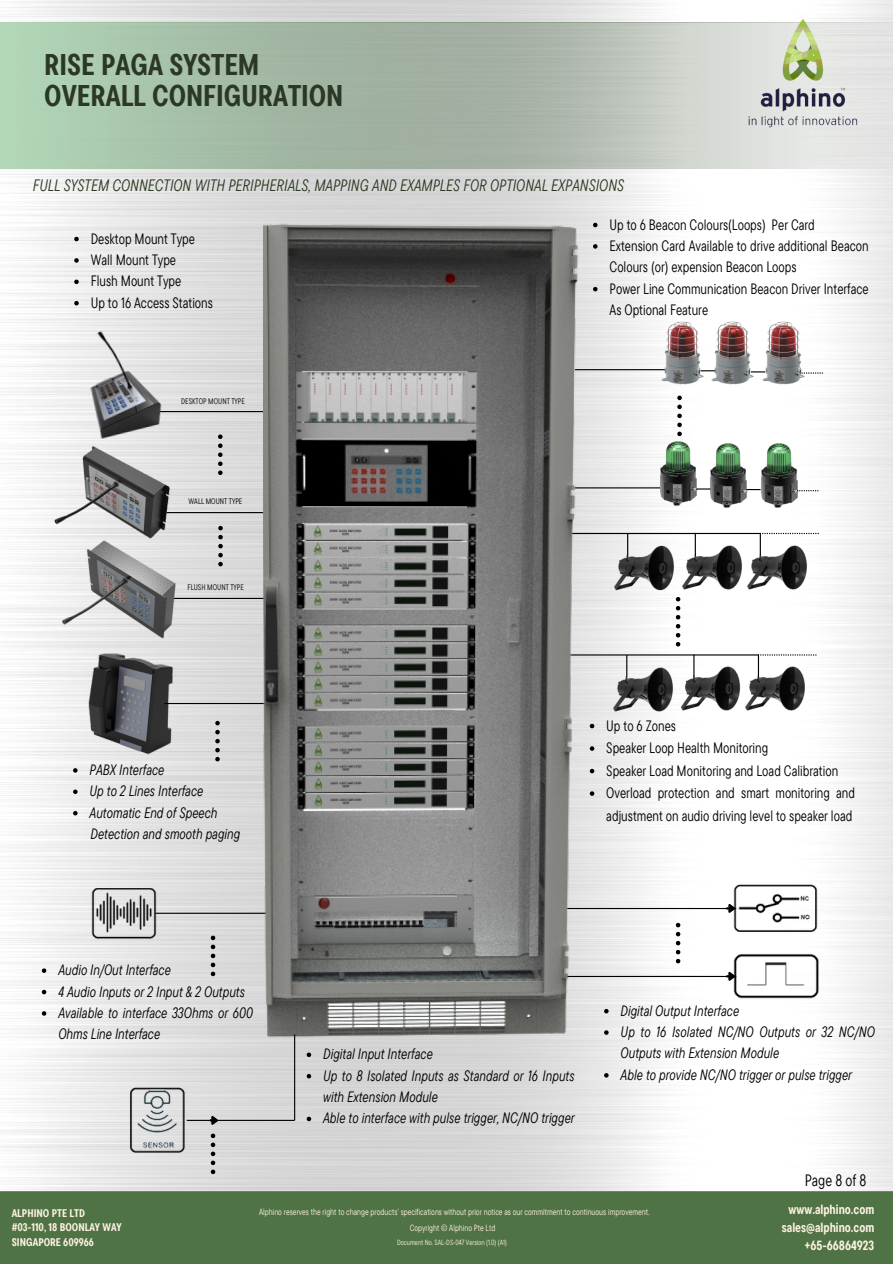
<style>
.page{position:relative;width:893px;height:1264px;background:#fff}
.page>*{position:absolute;margin:0;border:0;box-sizing:border-box;transform-origin:0 0}
.t1{font:700 29.85px "TT Commons Pro Cond";color:#2b3825}
.t2{font:italic 16.5px "TT Commons Pro Cond";color:#2c3a23}
.t3{font:16.5px "TT Commons Pro Cond";color:#000}
.t4{font:italic 15px/21.3px "TT Commons Pro Cond";color:#000}
.t5{font:15px/21.3px "TT Commons Pro Cond";color:#000}
.t6{font:700 13.2px "TT Commons Pro Cond";color:#fdf1e2}
.t7{font:700 11.1px "TT Commons Pro Cond";color:#fdf1e2}
.t8{font:9px "TT Commons Pro Cond";color:#fdf1e2}
.t9{font:8.1px "TT Commons Pro Cond";color:#000}
.t10{font:7.5px "TT Commons Pro Cond";color:#fdf1e2}
</style>
<div class="page">
<img style="left:0;top:0;width:892px;height:1191px">
<svg style="left:0;top:22px;width:892px;height:147px;background:#b1c2b2"></svg>
<div style="left:0;top:1191px;width:892px;height:72px;background:#4f7344"></div>
<hr style="left:153px;top:411px;width:135px;height:1px;background:#000">
<img style="left:737px;top:19px;width:133px;height:110px">
<img style="left:79px;top:326px;width:88px;height:115px">
<hr style="left:574px;top:369px;width:91px;height:1px;background:#000">
<img style="left:660px;top:317px;width:45px;height:68px">
<img style="left:710px;top:317px;width:45px;height:68px">
<img style="left:761px;top:317px;width:45px;height:68px">
<svg style="left:700px;top:370px;width:14px;height:1px"></svg>
<svg style="left:750px;top:371px;width:15px;height:1px"></svg>
<svg style="left:801px;top:372px;width:21px;height:1px"></svg>
<hr style="left:574px;top:487px;width:86px;height:1px;background:#000">
<img style="left:655px;top:437px;width:48px;height:72px">
<img style="left:705px;top:439px;width:48px;height:72px">
<img style="left:756px;top:439px;width:47px;height:72px">
<svg style="left:696px;top:488px;width:14px;height:1px"></svg>
<svg style="left:746px;top:489px;width:14px;height:1px"></svg>
<svg style="left:796px;top:490px;width:22px;height:1px"></svg>
<svg style="left:677px;top:395px;width:4px;height:41px"></svg>
<svg style="left:218px;top:434px;width:4px;height:41px"></svg>
<hr style="left:507px;top:533px;width:253px;height:1px;background:#000">
<img style="left:612px;top:544px;width:62px;height:47px">
<svg style="left:627px;top:534px;width:1px;height:22px"></svg>
<img style="left:679px;top:543px;width:63px;height:48px">
<svg style="left:694px;top:534px;width:1px;height:22px"></svg>
<img style="left:744px;top:543px;width:63px;height:48px">
<svg style="left:759px;top:533px;width:59px;height:23px"></svg>
<hr style="left:507px;top:654px;width:251px;height:1px;background:#000">
<svg style="left:760px;top:654px;width:56px;height:1px"></svg>
<img style="left:611px;top:665px;width:62px;height:47px">
<svg style="left:626px;top:655px;width:1px;height:22px"></svg>
<img style="left:678px;top:665px;width:62px;height:47px">
<svg style="left:693px;top:654px;width:1px;height:23px"></svg>
<img style="left:742px;top:665px;width:62px;height:47px">
<hr style="left:757px;top:654px;width:2px;height:23px;background:#000">
<hr style="left:166px;top:512px;width:135px;height:1px;background:#000">
<hr style="left:173px;top:598px;width:134px;height:1px;background:#000">
<img style="left:60px;top:534px;width:120px;height:112px">
<img style="left:49px;top:443px;width:125px;height:99px">
<svg style="left:218px;top:526px;width:5px;height:40px"></svg>
<img style="left:83px;top:647px;width:98px;height:111px">
<hr style="left:164px;top:703px;width:135px;height:1px;background:#000">
<hr style="left:155px;top:912px;width:135px;height:1px;background:#000">
<svg style="left:211px;top:935px;width:4px;height:41px"></svg>
<img style="left:733px;top:882px;width:85px;height:53px">
<svg style="left:726px;top:901px;width:11px;height:15px"></svg>
<hr style="left:566px;top:908px;width:170px;height:1px;background:#000">
<svg style="left:675px;top:922px;width:5px;height:41px"></svg>
<img style="left:733px;top:949px;width:86px;height:52px">
<img style="left:263px;top:200px;width:317px;height:861px">
<svg style="left:675px;top:597px;width:5px;height:49px"></svg>
<svg style="left:215px;top:721px;width:5px;height:40px"></svg>
<img style="left:127px;top:1085px;width:60px;height:70px">
<hr style="left:187px;top:1119px;width:107px;height:1px;background:#000">
<hr style="left:294px;top:1034px;width:1px;height:86px;background:#000">
<svg style="left:209px;top:1113px;width:12px;height:61px"></svg>
<svg style="left:726px;top:969px;width:11px;height:15px"></svg>
<hr style="left:567px;top:975px;width:169px;height:2px;background:#000">
<img style="left:91px;top:888px;width:66px;height:51px">
<svg style="left:589px;top:723px;width:5px;height:5px"></svg>
<svg style="left:589px;top:746px;width:5px;height:4px"></svg>
<svg style="left:589px;top:768px;width:5px;height:5px"></svg>
<svg style="left:589px;top:791px;width:5px;height:4px"></svg>
<svg style="left:74px;top:237px;width:5px;height:4px"></svg>
<svg style="left:74px;top:258px;width:5px;height:5px"></svg>
<svg style="left:74px;top:279px;width:5px;height:5px"></svg>
<svg style="left:74px;top:301px;width:5px;height:4px"></svg>
<svg style="left:593px;top:223px;width:4px;height:4px"></svg>
<svg style="left:593px;top:244px;width:4px;height:5px"></svg>
<svg style="left:593px;top:287px;width:4px;height:4px"></svg>
<svg style="left:73px;top:768px;width:5px;height:4px"></svg>
<svg style="left:73px;top:789px;width:5px;height:5px"></svg>
<svg style="left:73px;top:811px;width:5px;height:4px"></svg>
<svg style="left:42px;top:968px;width:4px;height:4px"></svg>
<svg style="left:42px;top:989px;width:4px;height:5px"></svg>
<svg style="left:42px;top:1011px;width:4px;height:4px"></svg>
<svg style="left:306px;top:1052px;width:5px;height:5px"></svg>
<svg style="left:306px;top:1073px;width:5px;height:5px"></svg>
<svg style="left:306px;top:1116px;width:5px;height:5px"></svg>
<svg style="left:604px;top:1008px;width:4px;height:5px"></svg>
<svg style="left:604px;top:1030px;width:4px;height:4px"></svg>
<svg style="left:604px;top:1073px;width:4px;height:4px"></svg>
<p class="t1" style="left:44px;top:45px;width:217px">RISE PAGA SYSTEM</p>
<p class="t1" style="left:44px;top:76px;width:300px">OVERALL CONFIGURATION</p>
<p class="t2" style="left:33px;top:175px;width:593px">FULL SYSTEM CONNECTION WITH PERIPHERIALS, MAPPING AND EXAMPLES FOR OPTIONAL EXPANSIONS</p>
<p class="t5" style="left:91px;top:227px;width:106px">Desktop Mount Type</p>
<p class="t5" style="left:91px;top:249px;width:87px">Wall Mount Type</p>
<p class="t5" style="left:91px;top:270px;width:92px">Flush Mount Type</p>
<p class="t5" style="left:91px;top:291px;width:124px">Up to 16 Access Stations</p>
<p class="t5" style="left:609px;top:213px;width:207px">Up to 6 Beacon Colours(Loops) Per Card</p>
<p class="t5" style="left:609px;top:235px;width:260px">Extension Card Available to drive additional Beacon<br>Colours (or) expension Beacon Loops</p>
<p class="t5" style="left:609px;top:277px;width:260px">Power Line Communication Beacon Driver Interface<br>As Optional Feature</p>
<p class="t9" style="left:181px;top:395px;width:65px">DESKTOP MOUNT TYPE</p>
<p class="t9" style="left:188px;top:496px;width:55px">WALL MOUNT TYPE</p>
<p class="t9" style="left:187px;top:582px;width:58px">FLUSH MOUNT TYPE</p>
<p class="t4" style="left:90px;top:758px;width:76px">PABX Interface</p>
<p class="t4" style="left:90px;top:780px;width:115px">Up to 2 Lines Interface</p>
<p class="t4" style="left:90px;top:801px;width:129px">Automatic End of Speech</p>
<p class="t4" style="left:90px;top:822px;width:151px">Detection and smooth paging</p>
<p class="t4" style="left:58px;top:958px;width:114px">Audio In/Out Interface</p>
<p class="t4" style="left:58px;top:980px;width:188px">4 Audio Inputs or 2 Input &amp; 2 Outputs</p>
<p class="t4" style="left:58px;top:1001px;width:196px">Available to interface 33Ohms or 600<br>Ohms Line Interface</p>
<p class="t5" style="left:606px;top:714px;width:71px">Up to 6 Zones</p>
<p class="t5" style="left:606px;top:736px;width:163px">Speaker Loop Health Monitoring</p>
<p class="t5" style="left:606px;top:759px;width:233px">Speaker Load Monitoring and Load Calibration</p>
<p class="t5" style="left:606px;top:781px;width:250px;line-height:22.5px">Overload protection and smart monitoring and adjustment on audio driving level to speaker load</p>
<p class="t4" style="left:323px;top:1043px;width:111px">Digital Input Interface</p>
<p class="t4" style="left:323px;top:1064px;width:253px">Up to 8 Isolated Inputs as Standard or 16 Inputs with Extension Module</p>
<p class="t4" style="left:323px;top:1107px;width:253px">Able to interface with pulse trigger, NC/NO trigger</p>
<p class="t4" style="left:620px;top:999px;width:120px">Digital Output Interface</p>
<p class="t4" style="left:620px;top:1020px;width:256px">Up to 16 Isolated NC/NO Outputs or 32 NC/NO<br>Outputs with Extension Module</p>
<p class="t4" style="left:620px;top:1063px;width:233px">Able to provide NC/NO trigger or pulse trigger</p>
<p class="t3" style="left:804px;top:1169px;width:63px">Page 8 of 8</p>
<p class="t7" style="left:12px;top:1205px;width:75px">ALPHINO PTE LTD</p>
<p class="t7" style="left:12px;top:1220px;width:111px">#03-110, 18 BOONLAY WAY</p>
<p class="t7" style="left:12px;top:1235px;width:84px">SINGAPORE 609966</p>
<p class="t8" style="left:259px;top:1205px;width:392px">Alphino reserves the right to change products’ specifications without prior notice as our commitment to continuous improvement.</p>
<p class="t8" style="left:409px;top:1221px;width:87px">Copyright © Alphino Pte Ltd</p>
<p class="t10" style="left:397px;top:1237px;width:111px">Document No. SAL-DS-047 Version (1.0) (A1)</p>
<p class="t6" style="left:788px;top:1201px;width:87px">www.alphino.com</p>
<p class="t6" style="left:781px;top:1218px;width:94px">sales@alphino.com</p>
<p class="t6" style="left:804px;top:1236px;width:71px">+65-66864923</p>
</div>
